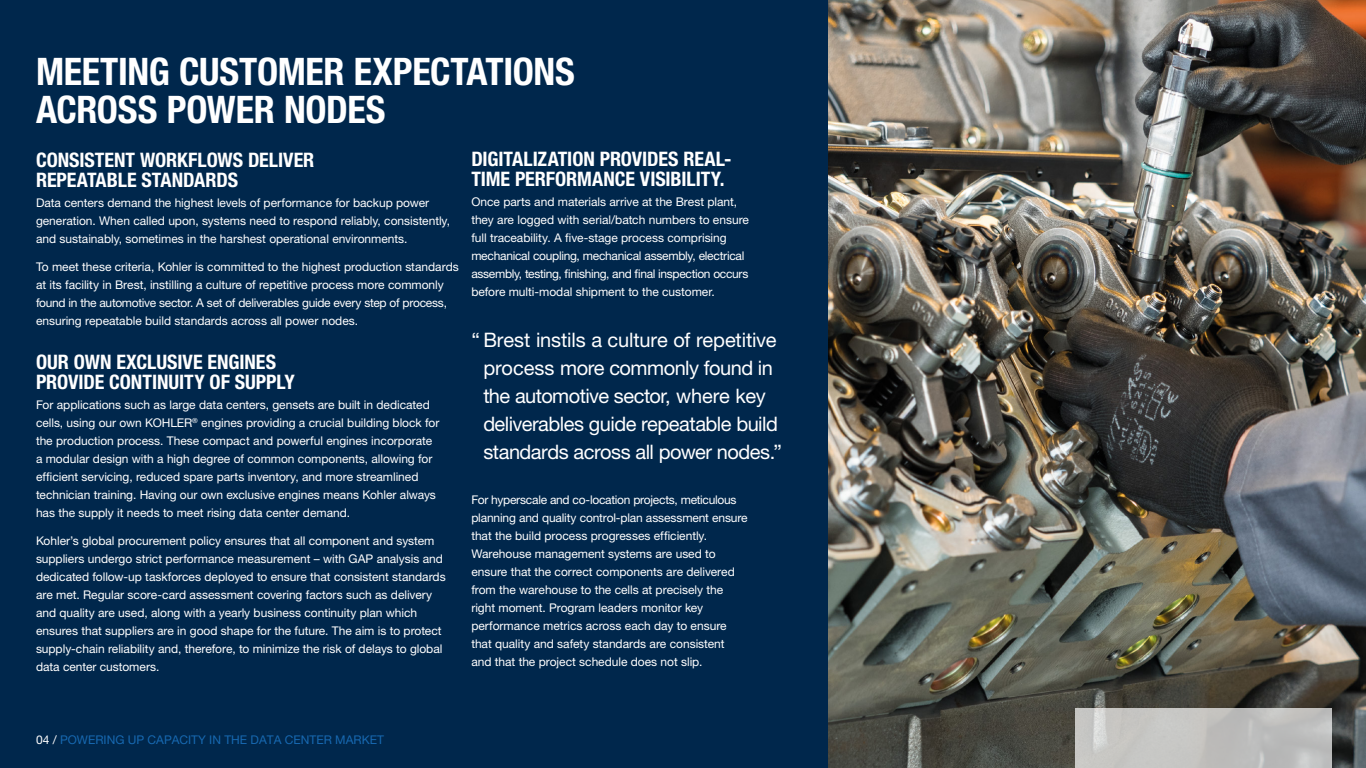
<style>
.page{position:relative;width:1366px;height:768px;background:#fff}
.page>*{position:absolute;margin:0;border:0;box-sizing:border-box;transform-origin:0 0}
.t1{font:700 condensed 38px/38px "Helvetica Neue LT Pro";letter-spacing:-.01em;color:#fff}
.t2{font:20px/28px "Helvetica Neue LT Pro";letter-spacing:-.025em;color:#fff}
.t3{font:700 condensed 20px/20px "Helvetica Neue LT Pro";letter-spacing:-.005em;color:#fff}
.t4{font:12px/18px "Helvetica Neue LT Pro";letter-spacing:-.005em;color:#fff}
.t5{font:12px "Helvetica Neue LT Pro";color:#1768b0}
.s1{color:#fff}
</style>
<div class="page">
<div style="left:0;top:0;width:973px;height:768px;background:#00274c"></div>
<img style="left:828px;top:0;width:538px;height:768px">
<svg style="left:1075px;top:708px;width:257px;height:60px;background:#c2c2c0"></svg>
<h1 class="t1" style="left:36px;top:52px;width:540px">MEETING CUSTOMER EXPECTATIONS<br>ACROSS POWER NODES</h1>
<h2 class="t3" style="left:36px;top:150px;width:280px">CONSISTENT WORKFLOWS DELIVER<br>REPEATABLE STANDARDS</h2>
<p class="t4" style="left:36px;top:194px;width:416px">Data centers demand the highest levels of performance for backup power generation. When called upon, systems need to respond reliably, consistently, and sustainably, sometimes in the harshest operational environments.</p>
<p class="t4" style="left:36px;top:258px;width:424px">To meet these criteria, Kohler is committed to the highest production standards at its facility in Brest, instilling a culture of repetitive process more commonly found in the automotive sector. A set of deliverables guide every step of process, ensuring repeatable build standards across all power nodes.</p>
<h2 class="t3" style="left:36px;top:352px;width:260px">OUR OWN EXCLUSIVE ENGINES<br>PROVIDE CONTINUITY OF SUPPLY</h2>
<p class="t4" style="left:36px;top:396px;width:405px">For applications such as large data centers, gensets are built in dedicated cells, using our own KOHLER<sup>®</sup> engines providing a crucial building block for the production process. These compact and powerful engines incorporate a modular design with a high degree of common components, allowing for efficient servicing, reduced spare parts inventory, and more streamlined technician training. Having our own exclusive engines means Kohler always has the supply it needs to meet rising data center demand.</p>
<p class="t4" style="left:36px;top:532px;width:411px">Kohler’s global procurement policy ensures that all component and system suppliers undergo strict performance measurement – with GAP analysis and dedicated follow-up taskforces deployed to ensure that consistent standards are met. Regular score-card assessment covering factors such as delivery and quality are used, along with a yearly business continuity plan which ensures that suppliers are in good shape for the future. The aim is to protect supply-chain reliability and, therefore, to minimize the risk of delays to global data center customers.</p>
<h2 class="t3" style="left:471px;top:149px;width:262px">DIGITALIZATION PROVIDES REAL-<br>TIME PERFORMANCE VISIBILITY.</h2>
<p class="t4" style="left:471px;top:193px;width:279px">Once parts and materials arrive at the Brest plant, they are logged with serial/batch numbers to ensure full traceability. A five-stage process comprising mechanical coupling, mechanical assembly, electrical assembly, testing, finishing, and final inspection occurs before multi-modal shipment to the customer.</p>
<h2 class="t2" style="left:483px;top:325px;width:300px;text-indent:-12px">“ Brest instils a culture of repetitive process more commonly found in the automotive sector, where key deliverables guide repeatable build standards across all power nodes.”</h2>
<p class="t4" style="left:471px;top:491px;width:278px">For hyperscale and co-location projects, meticulous planning and quality control-plan assessment ensure that the build process progresses efficiently.<br>Warehouse management systems are used to ensure that the correct components are delivered from the warehouse to the cells at precisely the right moment. Program leaders monitor key performance metrics across each day to ensure that quality and safety standards are consistent and that the project schedule does not slip.</p>
<p class="t5" style="left:36px;top:732px;width:349px"><span class="s1">04 /</span> POWERING UP CAPACITY IN THE DATA CENTER MARKET</p>
</div>
